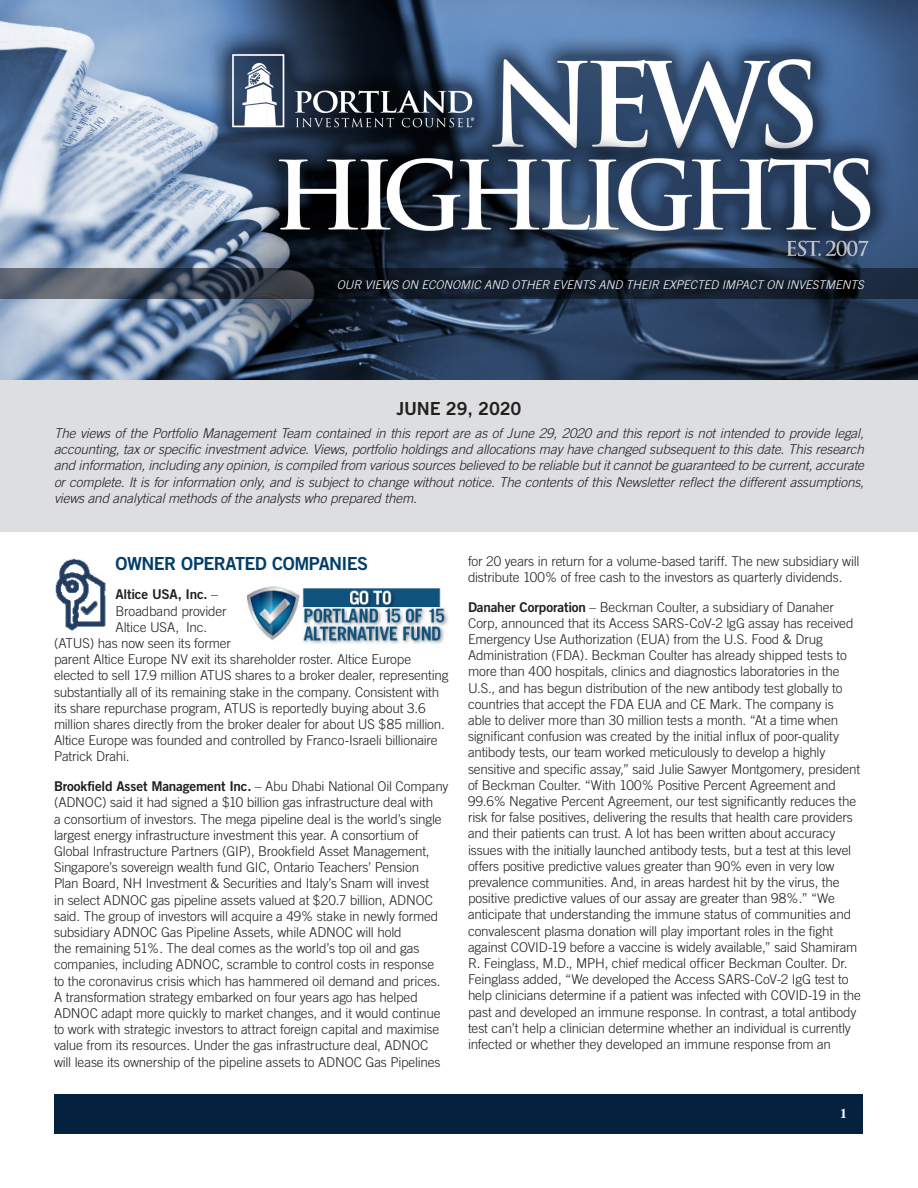
<style>
.page{position:relative;width:918px;height:1188px;background:#fff}
.page>*{position:absolute;margin:0;border:0;box-sizing:border-box;transform-origin:0 0}
.Article_-_Body{font:18px "Trade Gothic Bold Two";letter-spacing:-.035em;color:#003e69}
.t1{font:18px "Trade Gothic Bold Two";letter-spacing:-.01em;color:#231f20}
.Article_-_Body-2{font:300 13.5px/16.2px "Trade Gothic";letter-spacing:-.015em;color:#231f20}
.t2{font:italic 300 13.5px/16.2px "Trade Gothic";letter-spacing:-.01em;color:#231f20;text-align:justify}
.Article_-_Body-3{font:13.5px "Trade Gothic Bold Two";letter-spacing:-.015em;color:#231f20}
.t3{font:700 13.5px "Times";color:#fff}
.t4{font:italic 300 12px "Trade Gothic";color:#fff}
.s1{font-family:"Trade Gothic";font-weight:300}
.s2{font-family:"Trade Gothic Bold Two";font-weight:400}
</style>
<div class="page">
<div style="left:55px;top:1094px;width:808px;height:39px;background:#04213e"></div>
<img style="left:0;top:0;width:918px;height:380px">
<svg style="left:0;top:268px;width:918px;height:31px;background:#232c39"></svg>
<img style="left:55px;top:558px;width:51px;height:73px">
<img style="left:246px;top:586px;width:202px;height:58px">
<div style="left:0;top:380px;width:918px;height:151px;background:#dddee0"></div>
<p class="t4" style="left:337px;top:277px;width:529px">OUR VIEWS ON ECONOMIC AND OTHER EVENTS AND THEIR EXPECTED IMPACT ON INVESTMENTS</p>
<p class="t1" style="left:396px;top:397px;width:127px">JUNE 29, 2020</p>
<p class="t2" style="left:54px;top:425px;width:812px">The views of the Portfolio Management Team contained in this report are as of June 29, 2020 and this report is not intended to provide legal, accounting, tax or specific investment advice. Views, portfolio holdings and allocations may have changed subsequent to this date. This research and information, including any opinion, is compiled from various sources believed to be reliable but it cannot be guaranteed to be current, accurate or complete. It is for information only, and is subject to change without notice. The contents of this Newsletter reflect the different assumptions, views and analytical methods of the analysts who prepared them.</p>
<p class="Article_-_Body" style="left:116px;top:552px;width:254px">OWNER OPERATED COMPANIES</p>
<p class="Article_-_Body-3" style="left:116px;top:586px;width:104px">Altice USA, Inc. <span class="s1">–</span></p>
<p class="Article_-_Body-2" style="left:116px;top:603px;width:113px">Broadband provider</p>
<p class="Article_-_Body-2" style="left:116px;top:619px;width:93px">Altice USA, Inc.</p>
<p class="Article_-_Body-2" style="left:54px;top:635px;width:178px">(ATUS) has now seen its former</p>
<p class="Article_-_Body-2" style="left:54px;top:651px;width:359px">parent Altice Europe NV exit its shareholder roster. Altice Europe</p>
<p class="Article_-_Body-2" style="left:54px;top:667px;width:396px">elected to sell 17.9 million ATUS shares to a broker dealer, representing</p>
<p class="Article_-_Body-2" style="left:54px;top:684px;width:387px">substantially all of its remaining stake in the company. Consistent with</p>
<p class="Article_-_Body-2" style="left:54px;top:700px;width:373px">its share repurchase program, ATUS is reportedly buying about 3.6</p>
<p class="Article_-_Body-2" style="left:54px;top:716px;width:392px">million shares directly from the broker dealer for about US $85 million.</p>
<p class="Article_-_Body-2" style="left:54px;top:732px;width:385px">Altice Europe was founded and controlled by Franco-Israeli billionaire</p>
<p class="Article_-_Body-2" style="left:54px;top:748px;width:77px">Patrick Drahi.</p>
<p class="Article_-_Body-2" style="left:54px;top:778px;width:396px"><span class="s2">Brookfield Asset Management Inc.</span> – Abu Dhabi National Oil Company (ADNOC) said it had signed a $10 billion gas infrastructure deal with<br>a consortium of investors. The mega pipeline deal is the world’s single largest energy infrastructure investment this year. A consortium of Global Infrastructure Partners (GIP), Brookfield Asset Management, Singapore’s sovereign wealth fund GIC, Ontario Teachers’ Pension<br>Plan Board, NH Investment &amp; Securities and Italy’s Snam will invest<br>in select ADNOC gas pipeline assets valued at $20.7 billion, ADNOC said. The group of investors will acquire a 49% stake in newly formed subsidiary ADNOC Gas Pipeline Assets, while ADNOC will hold<br>the remaining 51%. The deal comes as the world’s top oil and gas companies, including ADNOC, scramble to control costs in response<br>to the coronavirus crisis which has hammered oil demand and prices.<br>A transformation strategy embarked on four years ago has helped ADNOC adapt more quickly to market changes, and it would continue to work with strategic investors to attract foreign capital and maximise value from its resources. Under the gas infrastructure deal, ADNOC will lease its ownership of the pipeline assets to ADNOC Gas Pipelines</p>
<p class="Article_-_Body-2" style="left:468px;top:553px;width:393px">for 20 years in return for a volume-based tariff. The new subsidiary will distribute 100% of free cash to the investors as quarterly dividends.</p>
<p class="Article_-_Body-2" style="left:468px;top:599px;width:395px"><span class="s2">Danaher Corporation</span> – Beckman Coulter, a subsidiary of Danaher Corp, announced that its Access SARS-CoV-2 lgG assay has received Emergency Use Authorization (EUA) from the U.S. Food &amp; Drug Administration (FDA). Beckman Coulter has already shipped tests to more than 400 hospitals, clinics and diagnostics laboratories in the U.S., and has begun distribution of the new antibody test globally to countries that accept the FDA EUA and CE Mark. The company is<br>able to deliver more than 30 million tests a month. “At a time when significant confusion was created by the initial influx of poor-quality antibody tests, our team worked meticulously to develop a highly sensitive and specific assay,” said Julie Sawyer Montgomery, president of Beckman Coulter. “With 100% Positive Percent Agreement and 99.6% Negative Percent Agreement, our test significantly reduces the risk for false positives, delivering the results that health care providers and their patients can trust. A lot has been written about accuracy issues with the initially launched antibody tests, but a test at this level offers positive predictive values greater than 90% even in very low prevalence communities. And, in areas hardest hit by the virus, the positive predictive values of our assay are greater than 98%.” “We anticipate that understanding the immune status of communities and convalescent plasma donation will play important roles in the fight against COVID-19 before a vaccine is widely available,” said Shamiram R. Feinglass, M.D., MPH, chief medical officer Beckman Coulter. Dr.<br>Feinglass added, “We developed the Access SARS-CoV-2 IgG test to help clinicians determine if a patient was infected with COVID-19 in the past and developed an immune response. In contrast, a total antibody test can’t help a clinician determine whether an individual is currently infected or whether they developed an immune response from an</p>
<p class="t3" style="left:840px;top:1100px;width:8px">1</p>
</div>
